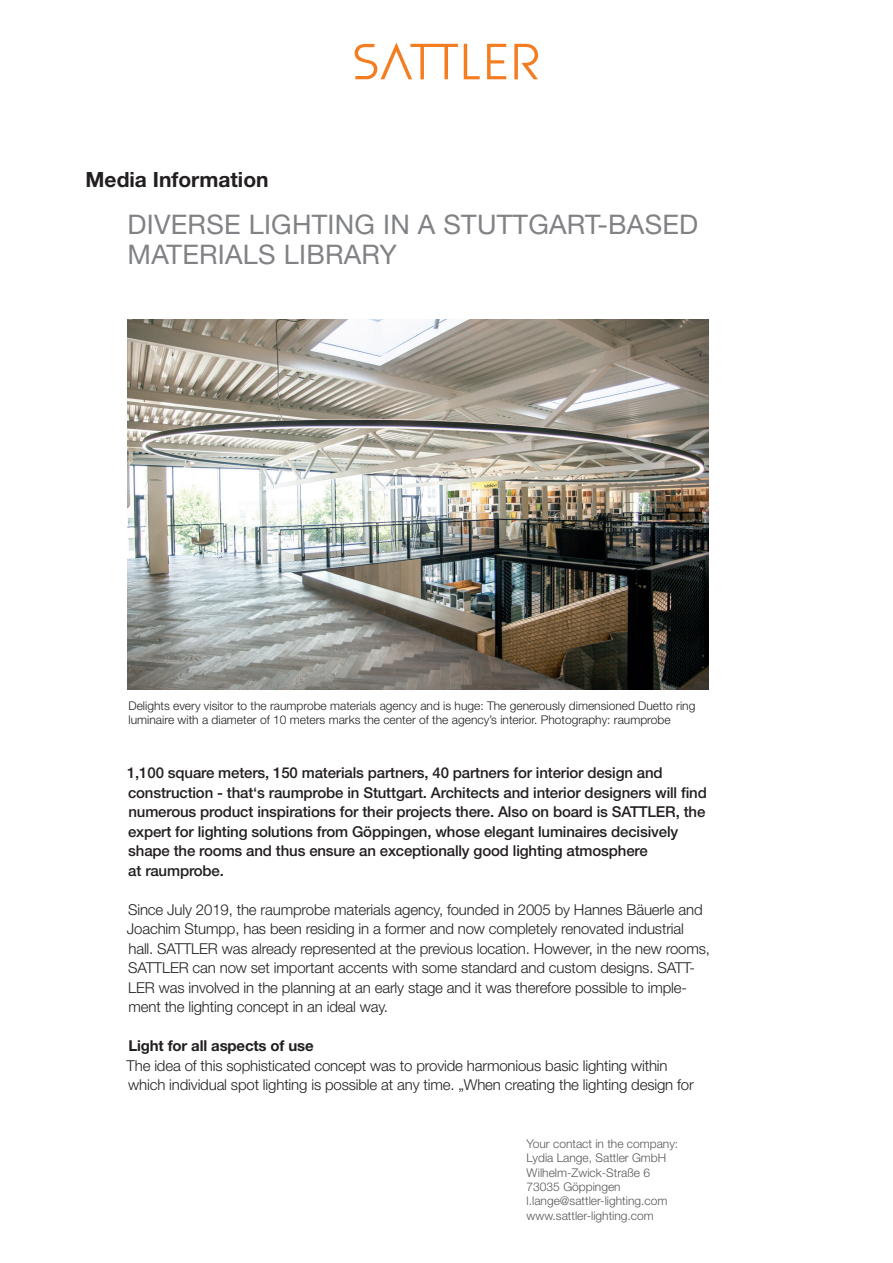
<style>
.page{position:relative;width:893px;height:1263px;background:#fff}
.page>*{position:absolute;margin:0;border:0;box-sizing:border-box;transform-origin:0 0}
.t1{font:27px/30px "Helvetica Neue";letter-spacing:.01em;color:#808285}
.t2{font:700 21px "Helvetica Neue";color:#231f20}
.t3{font:300 15px/19.5px "Helvetica Neue";letter-spacing:-.01em;color:#231f20}
.t4{font:500 15px/19.5px "Helvetica Neue";letter-spacing:-.01em;color:#231f20}
.t5{font:700 15px "Helvetica Neue";letter-spacing:-.01em;color:#231f20}
.t6{font:300 12px/14.4px "Helvetica Neue";color:#231f20}
.t7{font:300 12px/14.4px "Helvetica Neue";color:#57585a}
</style>
<div class="page">
<svg style="left:355px;top:43px;width:183px;height:36px"></svg>
<img style="left:128px;top:319px;width:580px;height:371px">
<h2 class="t2" style="left:86px;top:172px;width:185px">Media Information</h2>
<h1 class="t1" style="left:128px;top:210px;width:572px">DIVERSE LIGHTING IN A STUTTGART-BASED<br>MATERIALS LIBRARY</h1>
<p class="t6" style="left:129px;top:699px;width:568px">Delights every visitor to the raumprobe materials agency and is huge: The generously dimensioned Duetto ring luminaire with a diameter of 10 meters marks the center of the agency’s interior. Photography: raumprobe</p>
<p class="t4" style="left:127px;top:764px;width:581px">1,100 square meters, 150 materials partners, 40 partners for interior design and construction - that‘s raumprobe in Stuttgart. Architects and interior designers will find numerous product inspirations for their projects there. Also on board is SATTLER, the expert for lighting solutions from Göppingen, whose elegant luminaires decisively shape the rooms and thus ensure an exceptionally good lighting atmosphere<br>at raumprobe.</p>
<p class="t3" style="left:127px;top:901px;width:585px">Since July 2019, the raumprobe materials agency, founded in 2005 by Hannes Bäuerle and Joachim Stumpp, has been residing in a former and now completely renovated industrial hall. SATTLER was already represented at the previous location. However, in the new rooms, SATTLER can now set important accents with some standard and custom designs. SATT-LER was involved in the planning at an early stage and it was therefore possible to imple&shy;ment the lighting concept in an ideal way.</p>
<p class="t5" style="left:128px;top:1040px;width:187px">Light for all aspects of use</p>
<p class="t3" style="left:127px;top:1057px;width:569px">The idea of this sophisticated concept was to provide harmonious basic lighting within which individual spot lighting is possible at any time. „When creating the lighting design for</p>
<p class="t7" style="left:527px;top:1137px;width:153px">Your contact in the company:<br>Lydia Lange, Sattler GmbH<br>Wilhelm-Zwick-Straße 6<br>73035 Göppingen l.lange@sattler-lighting.com www.sattler-lighting.com</p>
</div>
